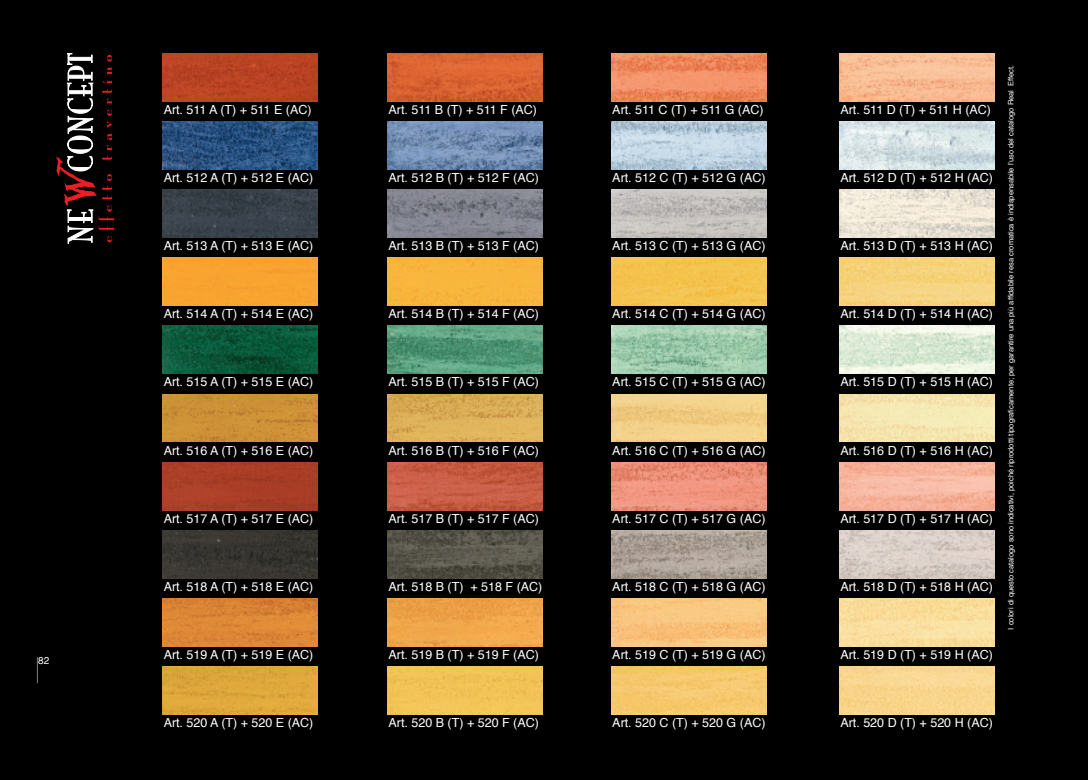
<style>
.page{position:relative;width:1088px;height:780px;background:#fff}
.page>*{position:absolute;margin:0;border:0;box-sizing:border-box;transform-origin:0 0}
.t1{font:12.5px "Helvetica";color:#fff}
.t2{font:10px "Helvetica";color:#fff}
.t3{font:7.5px "Helvetica";color:#fff}
</style>
<div class="page">
<div style="left:1070px;top:0;width:18px;height:780px;background:#000"></div>
<div style="left:0;top:0;width:1070px;height:780px;background:#000"></div>
<svg style="left:57px;top:53px;width:57px;height:190px"></svg>
<img style="left:162px;top:121px;width:155px;height:48px">
<img style="left:387px;top:121px;width:155px;height:48px">
<img style="left:611px;top:121px;width:155px;height:48px">
<img style="left:839px;top:121px;width:155px;height:48px">
<img style="left:162px;top:53px;width:155px;height:48px">
<img style="left:387px;top:53px;width:155px;height:48px">
<img style="left:611px;top:53px;width:155px;height:48px">
<img style="left:839px;top:53px;width:155px;height:48px">
<img style="left:162px;top:189px;width:155px;height:48px">
<img style="left:387px;top:189px;width:155px;height:48px">
<img style="left:611px;top:189px;width:155px;height:48px">
<img style="left:839px;top:189px;width:155px;height:48px">
<div style="left:162px;top:258px;width:155px;height:47px;background:#f8a331"></div>
<div style="left:387px;top:258px;width:155px;height:47px;background:#f8b53d"></div>
<img style="left:611px;top:258px;width:155px;height:47px">
<img style="left:839px;top:258px;width:155px;height:47px">
<img style="left:162px;top:326px;width:155px;height:48px">
<img style="left:387px;top:326px;width:155px;height:48px">
<img style="left:611px;top:326px;width:155px;height:48px">
<img style="left:839px;top:326px;width:155px;height:48px">
<img style="left:162px;top:394px;width:155px;height:48px">
<img style="left:387px;top:394px;width:155px;height:48px">
<img style="left:611px;top:394px;width:155px;height:48px">
<img style="left:839px;top:394px;width:155px;height:48px">
<img style="left:162px;top:462px;width:155px;height:48px">
<img style="left:387px;top:462px;width:155px;height:48px">
<img style="left:611px;top:462px;width:155px;height:48px">
<img style="left:839px;top:462px;width:155px;height:48px">
<img style="left:162px;top:530px;width:155px;height:48px">
<img style="left:387px;top:530px;width:155px;height:48px">
<img style="left:611px;top:530px;width:155px;height:48px">
<img style="left:839px;top:530px;width:155px;height:48px">
<img style="left:162px;top:598px;width:155px;height:48px">
<img style="left:387px;top:598px;width:155px;height:48px">
<img style="left:611px;top:598px;width:155px;height:48px">
<img style="left:839px;top:598px;width:155px;height:48px">
<img style="left:162px;top:666px;width:155px;height:48px">
<div style="left:387px;top:666px;width:155px;height:48px;background:#f2c457"></div>
<img style="left:611px;top:666px;width:155px;height:48px">
<img style="left:839px;top:666px;width:155px;height:48px">
<svg style="left:37px;top:657px;width:1px;height:26px"></svg>
<p class="t2" style="left:38px;top:656px;width:13px">82</p>
<p class="t1" style="left:164px;top:104px;width:149px">Art. 511 A (T) + 511 E (AC)</p>
<p class="t1" style="left:388px;top:104px;width:150px">Art. 511 B (T) + 511 F (AC)</p>
<p class="t1" style="left:612px;top:104px;width:153px">Art. 511 C (T) + 511 G (AC)</p>
<p class="t1" style="left:840px;top:104px;width:152px">Art. 511 D (T) + 511 H (AC)</p>
<p class="t1" style="left:164px;top:172px;width:151px">Art. 512 A (T) + 512 E (AC)</p>
<p class="t1" style="left:388px;top:172px;width:152px">Art. 512 B (T) + 512 F (AC)</p>
<p class="t1" style="left:612px;top:172px;width:155px">Art. 512 C (T) + 512 G (AC)</p>
<p class="t1" style="left:840px;top:172px;width:154px">Art. 512 D (T) + 512 H (AC)</p>
<p class="t1" style="left:164px;top:240px;width:151px">Art. 513 A (T) + 513 E (AC)</p>
<p class="t1" style="left:388px;top:240px;width:152px">Art. 513 B (T) + 513 F (AC)</p>
<p class="t1" style="left:612px;top:240px;width:155px">Art. 513 C (T) + 513 G (AC)</p>
<p class="t1" style="left:840px;top:240px;width:154px">Art. 513 D (T) + 513 H (AC)</p>
<p class="t1" style="left:164px;top:308px;width:151px">Art. 514 A (T) + 514 E (AC)</p>
<p class="t1" style="left:388px;top:308px;width:152px">Art. 514 B (T) + 514 F (AC)</p>
<p class="t1" style="left:612px;top:308px;width:155px">Art. 514 C (T) + 514 G (AC)</p>
<p class="t1" style="left:840px;top:308px;width:154px">Art. 514 D (T) + 514 H (AC)</p>
<p class="t1" style="left:164px;top:377px;width:151px">Art. 515 A (T) + 515 E (AC)</p>
<p class="t1" style="left:388px;top:377px;width:152px">Art. 515 B (T) + 515 F (AC)</p>
<p class="t1" style="left:612px;top:377px;width:155px">Art. 515 C (T) + 515 G (AC)</p>
<p class="t1" style="left:840px;top:377px;width:154px">Art. 515 D (T) + 515 H (AC)</p>
<p class="t1" style="left:164px;top:445px;width:151px">Art. 516 A (T) + 516 E (AC)</p>
<p class="t1" style="left:388px;top:445px;width:152px">Art. 516 B (T) + 516 F (AC)</p>
<p class="t1" style="left:612px;top:445px;width:155px">Art. 516 C (T) + 516 G (AC)</p>
<p class="t1" style="left:840px;top:445px;width:154px">Art. 516 D (T) + 516 H (AC)</p>
<p class="t1" style="left:164px;top:513px;width:151px">Art. 517 A (T) + 517 E (AC)</p>
<p class="t1" style="left:388px;top:513px;width:152px">Art. 517 B (T) + 517 F (AC)</p>
<p class="t1" style="left:612px;top:513px;width:155px">Art. 517 C (T) + 517 G (AC)</p>
<p class="t1" style="left:840px;top:513px;width:154px">Art. 517 D (T) + 517 H (AC)</p>
<p class="t1" style="left:164px;top:581px;width:151px">Art. 518 A (T) + 518 E (AC)</p>
<p class="t1" style="left:388px;top:581px;width:155px">Art. 518 B (T) + 518 F (AC)</p>
<p class="t1" style="left:612px;top:581px;width:155px">Art. 518 C (T) + 518 G (AC)</p>
<p class="t1" style="left:840px;top:581px;width:154px">Art. 518 D (T) + 518 H (AC)</p>
<p class="t1" style="left:164px;top:649px;width:151px">Art. 519 A (T) + 519 E (AC)</p>
<p class="t1" style="left:388px;top:649px;width:152px">Art. 519 B (T) + 519 F (AC)</p>
<p class="t1" style="left:612px;top:649px;width:155px">Art. 519 C (T) + 519 G (AC)</p>
<p class="t1" style="left:840px;top:649px;width:154px">Art. 519 D (T) + 519 H (AC)</p>
<p class="t3" style="left:1008px;top:629px;width:566px;rotate:-90deg">I colori di questo catalogo sono indicativi, poiché riprodotti tipograficamente; per garantire una più affidabile resa cromatica è indispensabile l’uso del catalogo Real Effect.</p>
<p class="t1" style="left:164px;top:717px;width:151px">Art. 520 A (T) + 520 E (AC)</p>
<p class="t1" style="left:388px;top:717px;width:152px">Art. 520 B (T) + 520 F (AC)</p>
<p class="t1" style="left:612px;top:717px;width:155px">Art. 520 C (T) + 520 G (AC)</p>
<p class="t1" style="left:840px;top:717px;width:154px">Art. 520 D (T) + 520 H (AC)</p>
</div>
